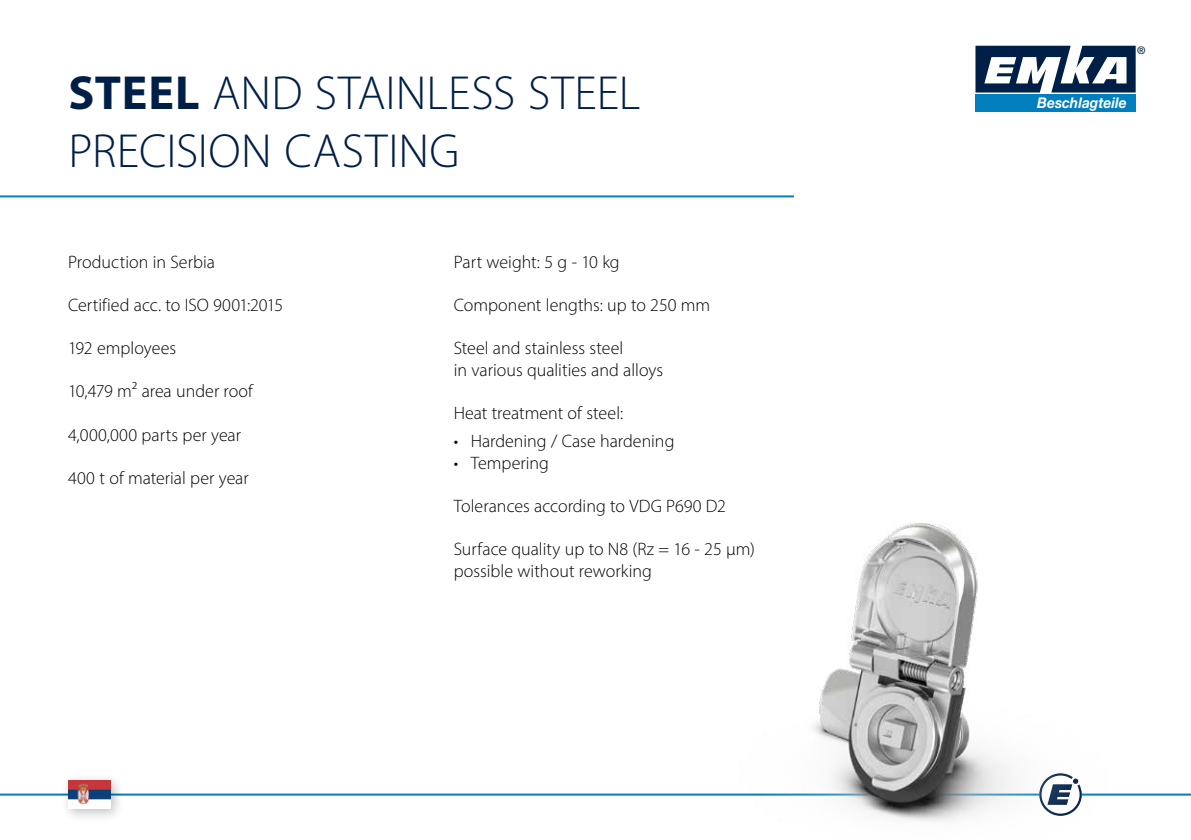
<style>
.page{position:relative;width:1191px;height:840px;background:#fff}
.page>*{position:absolute;margin:0;border:0;box-sizing:border-box;transform-origin:0 0}
.t1{font:300 48px/57.6px "Myriad Pro";letter-spacing:.005em;color:#001f47}
.t2{font:300 18px/21.6px "Myriad Pro";color:#000}
.t3{font:italic 700 14.8px "Helvetica Neue LT Std";color:#fff;scale:.94 1}
.t4{font:500 10.4px "Helvetica Neue";color:#001f47}
.s1{font-weight:700}
</style>
<div class="page">
<hr style="left:0;top:195px;width:794px;height:2px;background:#0082be">
<hr style="left:0;top:793px;width:1039px;height:2px;background:#007ebd">
<img style="left:0;top:793px;width:9px;height:3px">
<svg style="left:975px;top:92px;width:160px;height:1px"></svg>
<div style="left:975px;top:94px;width:160px;height:18px;background:#007ebd"></div>
<svg style="left:975px;top:46px;width:160px;height:46px"></svg>
<hr style="left:1081px;top:793px;width:110px;height:2px;background:#007ebd">
<img style="left:740px;top:522px;width:367px;height:299px">
<div style="left:60px;top:771px;width:64px;height:51px;background:#000;opacity:.25"></div>
<img style="left:68px;top:780px;width:43px;height:28px">
<h1 class="t1" style="left:69px;top:64px;width:573px"><span class="s1">STEEL</span> AND STAINLESS STEEL<br>PRECISION CASTING</h1>
<p class="t2" style="left:68px;top:250px;width:148px">Production in Serbia</p>
<p class="t2" style="left:68px;top:294px;width:217px">Certified acc. to ISO 9001:2015</p>
<p class="t2" style="left:68px;top:337px;width:110px">192 employees</p>
<p class="t2" style="left:68px;top:380px;width:186px">10,479 m² area under roof</p>
<p class="t2" style="left:68px;top:423px;width:174px">4,000,000 parts per year</p>
<p class="t2" style="left:68px;top:466px;width:182px">400 t of material per year</p>
<p class="t2" style="left:454px;top:250px;width:167px">Part weight: 5 g - 10 kg</p>
<p class="t2" style="left:454px;top:294px;width:258px">Component lengths: up to 250 mm</p>
<p class="t2" style="left:454px;top:337px;width:211px">Steel and stainless steel<br>in various qualities and alloys</p>
<p class="t2" style="left:454px;top:402px;width:171px">Heat treatment of steel:</p>
<p class="t2" style="left:454px;top:430px;width:222px">• Hardening / Case hardening</p>
<p class="t2" style="left:454px;top:451px;width:97px">• Tempering</p>
<p class="t2" style="left:454px;top:494px;width:273px">Tolerances according to VDG P690 D2</p>
<p class="t2" style="left:454px;top:538px;width:303px">Surface quality up to N8 (Rz = 16 - 25 µm) possible without reworking</p>
<p class="t4" style="left:1137px;top:44px;width:10px">®</p>
<p class="t3" style="left:1037px;top:93px;width:97px">Beschlagteile</p>
</div>
